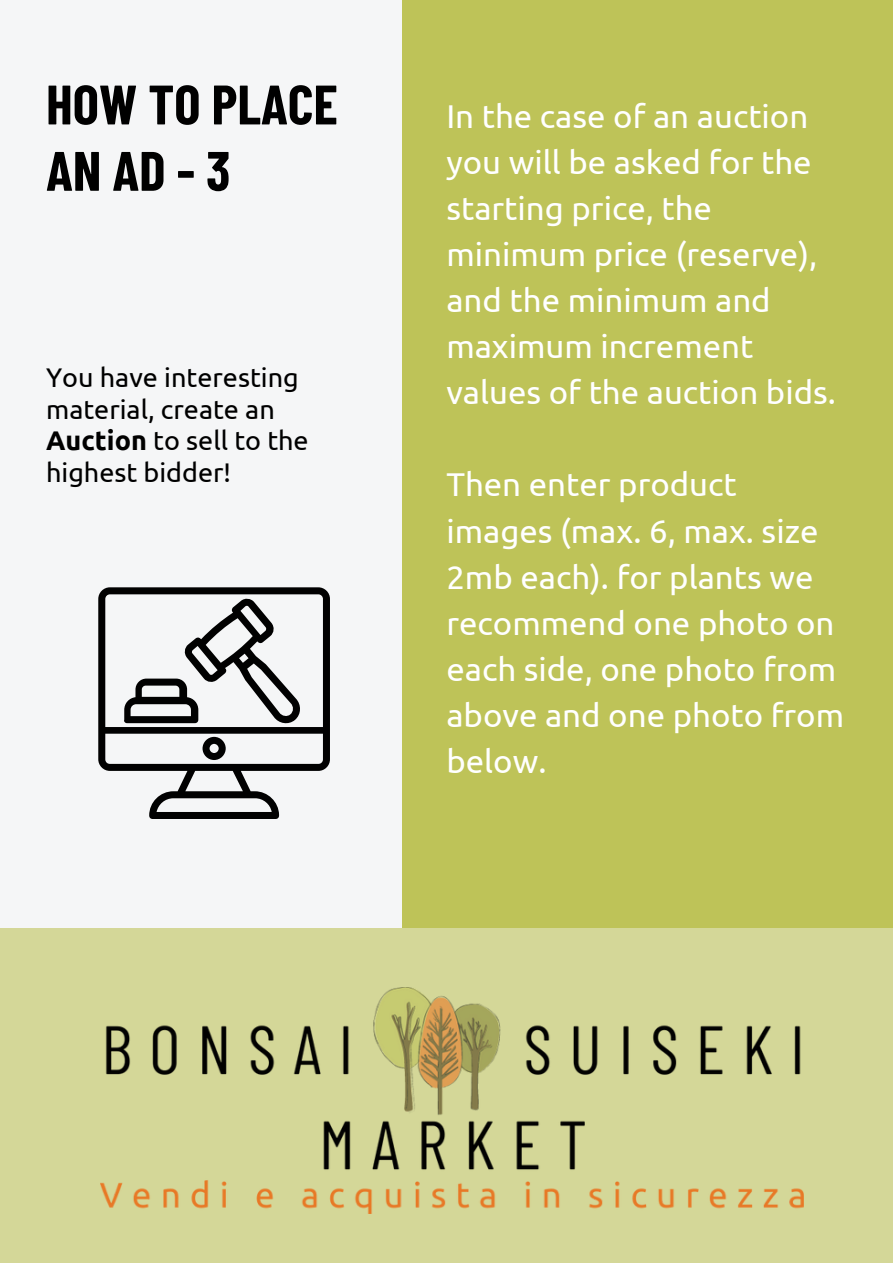
<style>
.page{position:relative;width:893px;height:1264px;background:#fff}
.page>*{position:absolute;margin:0;border:0;box-sizing:border-box;transform-origin:0 0}
.t1{font:700 55.5px/66.3px "Barlow Condensed";color:#000}
.t2{font:33px/46px "Ubuntu";color:#fff}
.t3{font:27px/31.5px "Ubuntu";color:#000}
.s1{font-weight:700}
</style>
<div class="page">
<div style="left:0;top:0;width:892px;height:1262px;background:#f5f6f7"></div>
<div style="left:402px;top:0;width:490px;height:928px;background:#bec358"></div>
<div style="left:0;top:928px;width:892px;height:334px;background:#d4d798"></div>
<img style="left:100px;top:987px;width:703px;height:226px">
<svg style="left:98px;top:587px;width:232px;height:232px"></svg>
<svg style="left:202px;top:737px;width:24px;height:23px"></svg>
<svg style="left:123px;top:597px;width:178px;height:128px"></svg>
<h1 class="t1" style="left:46px;top:69px;width:293px">HOW TO PLACE<br>ANAD-3</h1>
<p class="t3" style="left:46px;top:361px;width:264px">You have interesting material, create an<br><span class="s1">Auction</span> to sell to the highest bidder!</p>
<p class="t2" style="left:446px;top:92px;width:391px">In the case of an auction you will be asked for the starting price, the minimum price (reserve), and the minimum and maximum increment values of the auction bids.</p>
<p class="t2" style="left:446px;top:461px;width:399px">Then enter product images (max. 6, max. size<br>2mb each). for plants we recommend one photo on each side, one photo from above and one photo from below.</p>
</div>
